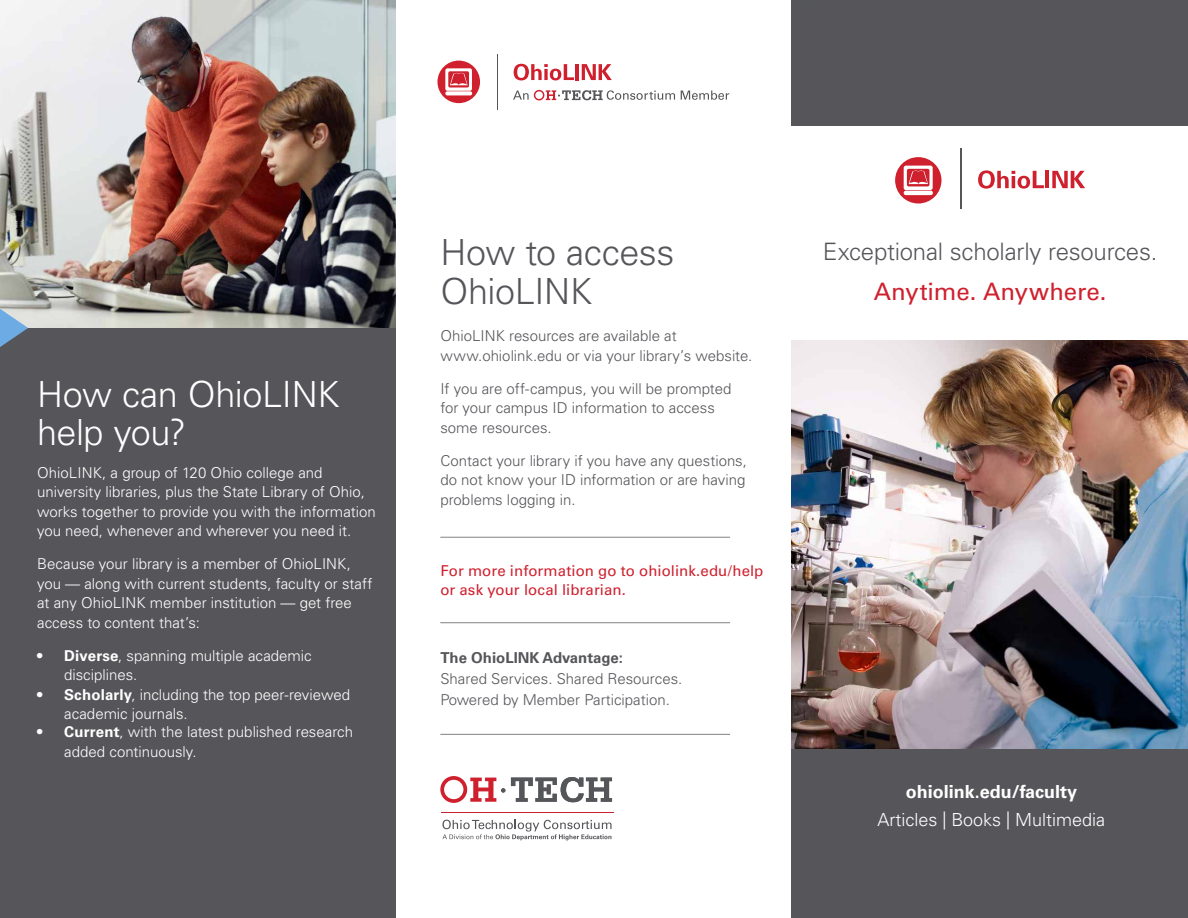
<style>
.page{position:relative;width:1188px;height:918px;background:#fff}
.page>*{position:absolute;margin:0;border:0;box-sizing:border-box;transform-origin:0 0}
.t1{font:300 36px/37.5px "Univers LT Std";letter-spacing:-.01em;color:#fff}
.t2{font:300 36px/39px "Univers LT Std";letter-spacing:-.01em;color:#55565a}
.t3{font:300 24px "Univers LT Std";letter-spacing:-.01em;color:#55565a}
.t4{font:24px "Univers LT Std";color:#cf202e}
.t5{font:300 18px "Univers LT Std";color:#fff}
.t6{font:700 18px "Univers LT Std";color:#fff}
.t7{font:300 15px/19.5px "Univers LT Std";color:#fff}
.t8{font:300 15px/19.5px "Univers LT Std";color:#55565a}
.t9{font:15px/19.5px "Univers LT Std";letter-spacing:.005em;color:#cf202e}
.t10{font:700 15px "Univers LT Std";color:#55565a}
.s1{font-weight:700}
</style>
<div class="page">
<div style="left:792px;top:0;width:396px;height:918px;background:#56565a"></div>
<div style="left:770px;top:126px;width:418px;height:215px;background:#fff"></div>
<img style="left:792px;top:341px;width:396px;height:407px">
<div style="left:437px;top:61px;width:43px;height:42px;background:#d0202e;border-radius:50%"></div>
<svg style="left:445px;top:68px;width:27px;height:27px"></svg>
<hr style="left:497px;top:54px;width:1px;height:56px;background:#56565a">
<svg style="left:514px;top:64px;width:60px;height:16px"></svg>
<hr style="left:576px;top:64px;width:3px;height:16px;background:#d0202e">
<svg style="left:582px;top:64px;width:30px;height:16px"></svg>
<svg style="left:681px;top:91px;width:48px;height:9px"></svg>
<svg style="left:513px;top:90px;width:162px;height:10px"></svg>
<hr style="left:440px;top:622px;width:290px;height:1px;background:#55565a">
<hr style="left:440px;top:734px;width:290px;height:1px;background:#55565a">
<svg style="left:511px;top:777px;width:101px;height:25px"></svg>
<svg style="left:440px;top:776px;width:65px;height:27px"></svg>
<hr style="left:441px;top:812px;width:172px;height:1px;background:#cf202e">
<svg style="left:442px;top:820px;width:170px;height:20px"></svg>
<div style="left:0;top:328px;width:396px;height:590px;background:#56565a"></div>
<img style="left:0;top:0;width:396px;height:328px">
<svg style="left:0;top:309px;width:28px;height:38px"></svg>
<hr style="left:440px;top:537px;width:290px;height:1px;background:#55565a">
<svg style="left:895px;top:157px;width:46px;height:47px"></svg>
<svg style="left:904px;top:166px;width:29px;height:29px"></svg>
<hr style="left:960px;top:148px;width:1px;height:61px;background:#55565a">
<svg style="left:978px;top:170px;width:66px;height:19px"></svg>
<hr style="left:1046px;top:171px;width:3px;height:17px;background:#cf202e">
<svg style="left:1052px;top:171px;width:33px;height:17px"></svg>
<h1 class="t1" style="left:37px;top:376px;width:304px">How can OhioLINK help you?</h1>
<p class="t7" style="left:37px;top:463px;width:340px">OhioLINK, a group of 120 Ohio college and university libraries, plus the State Library of Ohio, works together to provide you with the information you need, whenever and wherever you need it.</p>
<p class="t7" style="left:37px;top:554px;width:337px">Because your library is a member of OhioLINK, you — along with current students, faculty or staff at any OhioLINK member institution — get free access to content that’s:</p>
<p class="t7" style="left:64px;top:646px;width:249px;text-indent:-27px"><span class="s1">• Diverse</span>, spanning multiple academic disciplines.</p>
<p class="t7" style="left:64px;top:685px;width:287px;text-indent:-27px"><span class="s1">• Scholarly</span>, including the top peer-reviewed academic journals.</p>
<p class="t7" style="left:64px;top:722px;width:290px;text-indent:-27px"><span class="s1">• Current</span>, with the latest published research added continuously.</p>
<h1 class="t2" style="left:440px;top:232px;width:236px">How to access<br>OhioLINK</h1>
<p class="t8" style="left:440px;top:326px;width:314px">OhioLINK resources are available at www.ohiolink.edu or via your library’s website.</p>
<p class="t8" style="left:440px;top:379px;width:293px">If you are off-campus, you will be prompted for your campus ID information to access some resources.</p>
<p class="t8" style="left:440px;top:451px;width:308px;text-align:justify">Contact your library if you have any questions, do not know your ID information or are having problems logging in.</p>
<p class="t9" style="left:440px;top:561px;width:325px">For more information go to ohiolink.edu/help or ask your local librarian.</p>
<p class="t10" style="left:440px;top:649px;width:184px">The OhioLINK Advantage:</p>
<p class="t8" style="left:440px;top:668px;width:244px;line-height:21px">Shared Services. Shared Resources.<br>Powered by Member Participation.</p>
<h2 class="t3" style="left:823px;top:237px;width:336px">Exceptional scholarly resources.</h2>
<h2 class="t4" style="left:874px;top:278px;width:234px">Anytime. Anywhere.</h2>
<p class="t6" style="left:906px;top:781px;width:173px">ohiolink.edu/faculty</p>
<p class="t5" style="left:878px;top:809px;width:229px">Articles | Books | Multimedia</p>
</div>
